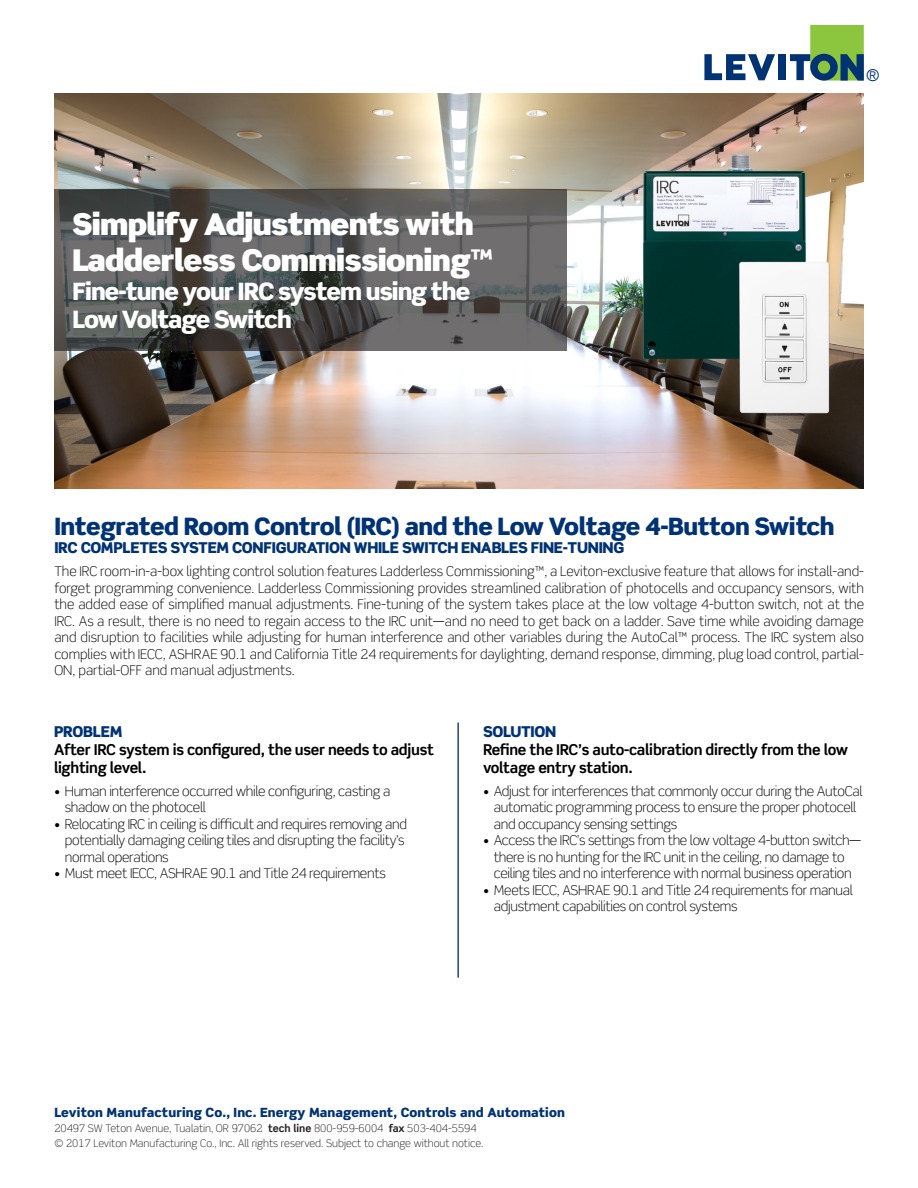
<style>
.page{position:relative;width:918px;height:1188px;background:#fff}
.page>*{position:absolute;margin:0;border:0;box-sizing:border-box;transform-origin:0 0}
.t1{font:900 30px/36px "Scene Std";letter-spacing:-.02em;color:#fff}
.t2{font:900 24px "Scene Std";letter-spacing:-.02em;color:#013374}
.t3{font:900 24px/28.8px "Scene Std";letter-spacing:-.04em;color:#fff}
.t4{font:16.2px "Scene Std";color:#013374}
.t5{font:700 15px/18px "Scene Std";letter-spacing:-.02em;color:#000}
.t6{font:900 15px "Scene Std";letter-spacing:-.02em;color:#013374}
.t7{font:300 13.5px/16.5px "Scene Std";letter-spacing:-.02em;color:#000}
.t8{font:900 12.75px "Scene Std";letter-spacing:.01em;color:#013374}
.t9{font:300 10.5px "Scene Std";color:#231f20}
.s1{font-style:inherit}
.s2{font-weight:900;color:#013374}
.s3{font-weight:700}
</style>
<div class="page">
<img style="left:54px;top:93px;width:810px;height:395px">
<svg style="left:54px;top:189px;width:513px;height:162px;background:#575757"></svg>
<hr style="left:457px;top:723px;width:2px;height:255px;background:#253f8e">
<svg style="left:704px;top:54px;width:71px;height:26px"></svg>
<div style="left:778px;top:54px;width:7px;height:26px;background:#013374"></div>
<svg style="left:790px;top:25px;width:74px;height:56px"></svg>
<p class="t1" style="left:72px;top:205px;width:422px">Simplify Adjustments with<br>Ladderless Commissioning<span class="s1">™</span></p>
<p class="t3" style="left:72px;top:276px;width:399px">Fine-tune your IRC system using the<br>Low Voltage Switch</p>
<p class="t4" style="left:866px;top:65px;width:16px">®</p>
<p class="t2" style="left:54px;top:511px;width:782px">Integrated Room Control (IRC) and the Low Voltage 4-Button Switch</p>
<p class="t6" style="left:54px;top:538px;width:572px">IRC COMPLETES SYSTEM CONFIGURATION WHILE SWITCH ENABLES FINE-TUNING</p>
<p class="t7" style="left:54px;top:563px;width:811px;text-align:justify">The IRC room-in-a-box lighting control solution features Ladderless Commissioning™, a Leviton-exclusive feature that allows for install-and&shy;forget programming convenience. Ladderless Commissioning provides streamlined calibration of photocells and occupancy sensors, with the added ease of simplified manual adjustments. Fine-tuning of the system takes place at the low voltage 4-button switch, not at the IRC. As a result, there is no need to regain access to the IRC unit—and no need to get back on a ladder. Save time while avoiding damage and disruption to facilities while adjusting for human interference and other variables during the AutoCal™ process. The IRC system also complies with IECC, ASHRAE 90.1 and California Title 24 requirements for daylighting, demand response, dimming, plug load control, partial-ON, partial-OFF and manual adjustments.</p>
<p class="t6" style="left:54px;top:721px;width:70px">PROBLEM</p>
<p class="t5" style="left:54px;top:740px;width:381px">After IRC system is configured, the user needs to adjust lighting level.</p>
<p class="t7" style="left:65px;top:783px;width:327px;text-indent:-11px">• Human interference occurred while configuring, casting a shadow on the photocell</p>
<p class="t7" style="left:65px;top:816px;width:344px;text-indent:-11px">• Relocating IRC in ceiling is difficult and requires removing and potentially damaging ceiling tiles and disrupting the facility’s normal operations</p>
<p class="t7" style="left:54px;top:865px;width:333px">• Must meet IECC, ASHRAE 90.1 and Title 24 requirements</p>
<p class="t5" style="left:483px;top:722px;width:367px"><span class="s2">SOLUTION<br></span>Refine the IRC’s auto-calibration directly from the low voltage entry station.</p>
<p class="t7" style="left:494px;top:783px;width:370px;text-indent:-11px">• Adjust for interferences that commonly occur during the AutoCal automatic programming process to ensure the proper photocell and occupancy sensing settings</p>
<p class="t7" style="left:483px;top:832px;width:380px;text-align:center">• Access the IRC’s settings from the low voltage 4-button switch— there is no hunting for the IRC unit in the ceiling, no damage to ceiling tiles and no interference with normal business operation</p>
<p class="t7" style="left:494px;top:882px;width:360px;text-indent:-11px">• Meets IECC, ASHRAE 90.1 and Title 24 requirements for manual adjustment capabilities on control systems</p>
<p class="t8" style="left:54px;top:1105px;width:512px">Leviton Manufacturing Co., Inc. Energy Management, Controls and Automation</p>
<p class="t9" style="left:54px;top:1122px;width:424px">20497 SW Teton Avenue, Tualatin, OR 97062 <span class="s3">tech line</span> 800-959-6004 <span class="s3">fax</span> 503-404-5594</p>
<p class="t9" style="left:54px;top:1137px;width:431px">© 2017 Leviton Manufacturing Co., Inc. All rights reserved. Subject to change without notice.</p>
</div>
